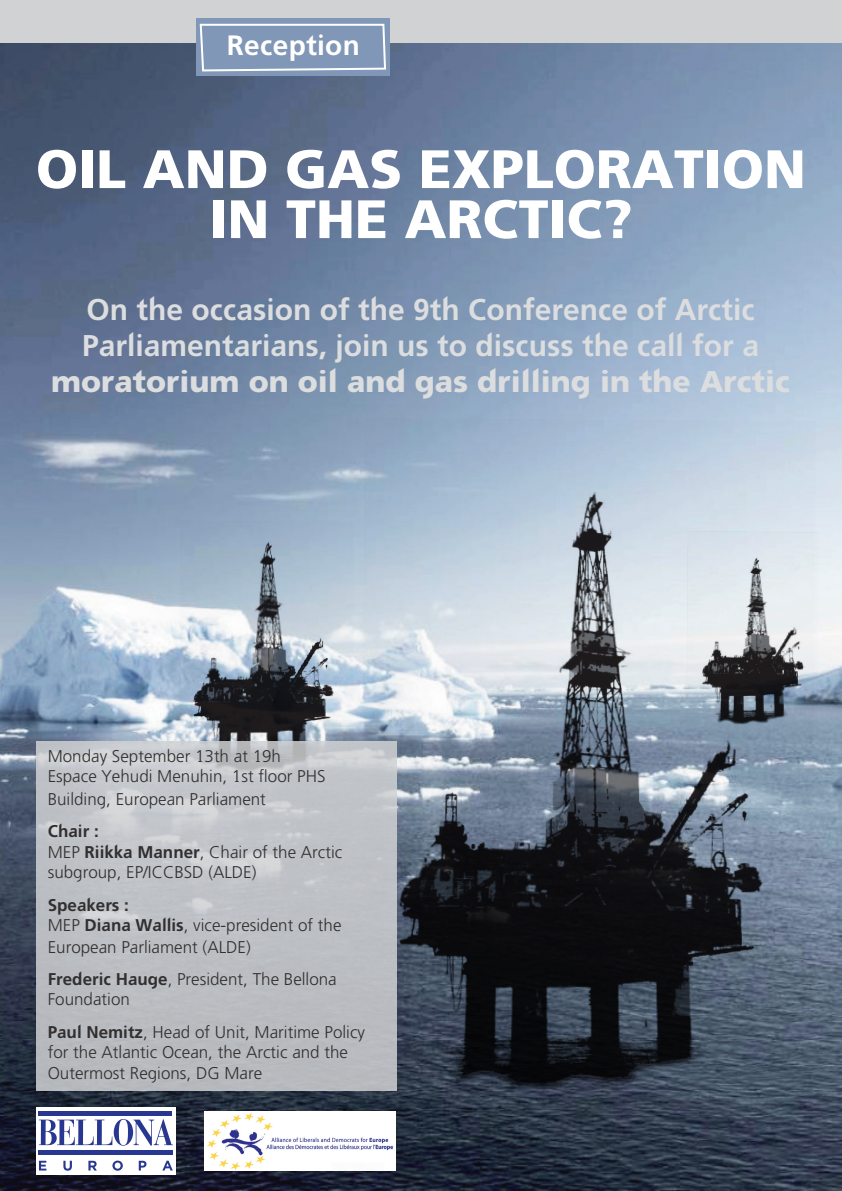
<style>
.page{position:relative;width:842px;height:1191px;background:#fff}
.page>*{position:absolute;margin:0;border:0;box-sizing:border-box;transform-origin:0 0}
.t1{font:900 54px/50px "Freeway";color:#fff;text-align:center}
.t2{font:30px/36px "Freeway Demi";color:#dcdddf}
.t3{font:900 30px "Freeway";color:#dcdddf}
.t4{font:28px "Freeway Demi";letter-spacing:.01em;color:#fff}
.t5{font:300 17px/20.4px "Freeway";color:#312f30}
.t6{font:17px "Freeway Demi";color:#312f30}
.s1{font-family:"Freeway Demi";font-weight:400}
</style>
<div class="page">
<img style="left:0;top:43px;width:842px;height:1148px">
<div style="left:36px;top:1107px;width:140px;height:67px;background:#fff"></div>
<div style="left:0;top:0;width:842px;height:43px;background:#d1d2d4"></div>
<div style="left:196px;top:18px;width:193px;height:57px;background:#8197b7"></div>
<svg style="left:199px;top:23px;width:187px;height:49px"></svg>
<img style="left:360px;top:418px;width:456px;height:757px">
<img style="left:686px;top:531px;width:133px;height:217px">
<img style="left:178px;top:521px;width:176px;height:220px">
<svg style="left:36px;top:741px;width:361px;height:349px;fill:#bdbfc4"></svg>
<svg style="left:39px;top:1160px;width:7px;height:10px"></svg>
<svg style="left:63px;top:1160px;width:9px;height:10px"></svg>
<svg style="left:88px;top:1160px;width:9px;height:10px"></svg>
<svg style="left:112px;top:1160px;width:11px;height:10px"></svg>
<svg style="left:139px;top:1160px;width:7px;height:10px"></svg>
<svg style="left:162px;top:1160px;width:11px;height:10px"></svg>
<svg style="left:39px;top:1119px;width:134px;height:26px"></svg>
<div style="left:39px;top:1110px;width:133px;height:5px;background:#283890"></div>
<div style="left:39px;top:1149px;width:134px;height:5px;background:#283890"></div>
<img style="left:204px;top:1111px;width:192px;height:59px">
<h3 class="t4" style="left:227px;top:30px;width:134px">Reception</h3>
<h1 class="t1" style="left:36px;top:143px;width:771px">oil and Gas exploration in the Arctic?</h1>
<h2 class="t2" style="left:82px;top:292px;width:678px">On the occasion of the 9th Conference of Arctic<br>Parliamentarians, join us to discuss the call for a</h2>
<h2 class="t3" style="left:51px;top:364px;width:740px">moratorium on oil and gas drilling in the Arctic</h2>
<p class="t5" style="left:48px;top:745px;width:279px">Monday September 13th at 19h<br>Espace Yehudi Menuhin, 1st floor PHS</p>
<p class="t5" style="left:48px;top:789px;width:220px">Building, European Parliament</p>
<p class="t6" style="left:48px;top:822px;width:53px">Chair :</p>
<p class="t5" style="left:48px;top:841px;width:296px">MEP <span class="s1">Riikka Manner</span>, Chair of the Arctic subgroup, EP/ICCBSD (ALDE)</p>
<p class="t6" style="left:48px;top:895px;width:83px">Speakers :</p>
<p class="t5" style="left:48px;top:914px;width:295px;line-height:21.6px">MEP <span class="s1">Diana Wallis</span>, vice-president of the<br>European Parliament (ALDE)</p>
<p class="t5" style="left:48px;top:969px;width:291px"><span class="s1">Frederic Hauge</span>, President, The Bellona<br>Foundation</p>
<p class="t5" style="left:48px;top:1021px;width:319px"><span class="s1">Paul Nemitz</span>, Head of Unit, Maritime Policy for the Atlantic Ocean, the Arctic and the<br>Outermost Regions, DG Mare</p>
</div>
